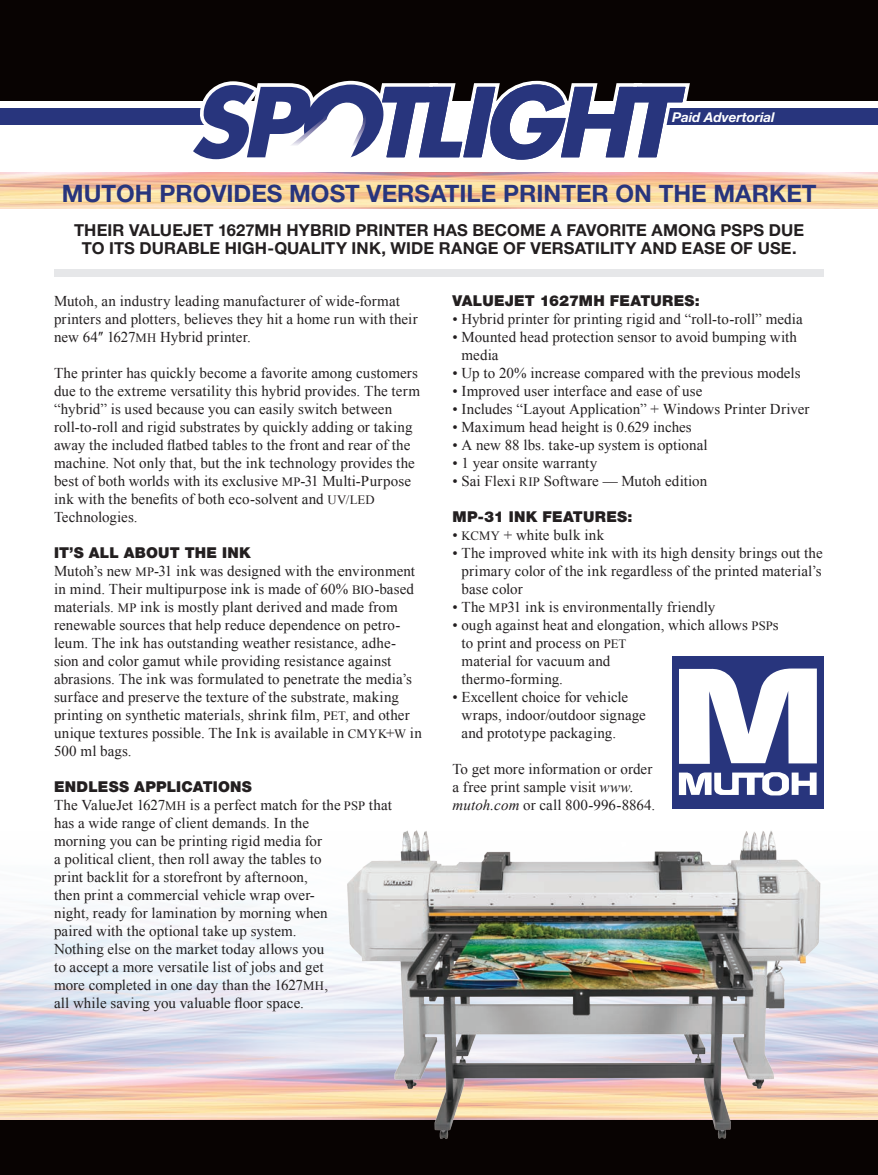
<style>
.page{position:relative;width:878px;height:1175px;background:#fff}
.page>*{position:absolute;margin:0;border:0;box-sizing:border-box;transform-origin:0 0}
.t1{font:700 24px "Helvetica Neue";color:#28357d}
.t2{font:700 16.5px "Helvetica Neue";letter-spacing:.005em;color:#231f20}
.t3{font:15px/18px "Times New Roman";letter-spacing:.005em;color:#231f20}
.t4{font:900 15px "Helvetica Neue";letter-spacing:.015em;color:#231f20}
.t5{font:italic 700 13.5px "Helvetica Neue";color:#fff}
.s1{font-size:12.75px}
.s2{font-style:italic}
</style>
<div class="page">
<div style="left:54px;top:269px;width:770px;height:8px;background:#e6e7e9"></div>
<div style="left:0;top:0;width:878px;height:100px;background:#080302"></div>
<div style="left:0;top:1120px;width:878px;height:54px;background:#080302"></div>
<div style="left:653px;top:108px;width:225px;height:17px;background:#28357d"></div>
<div style="left:0;top:108px;width:217px;height:17px;background:#28357d"></div>
<svg style="left:185px;top:80px;width:507px;height:93px"></svg>
<div style="left:672px;top:656px;width:151px;height:152px;background:#28357d"></div>
<svg style="left:679px;top:772px;width:137px;height:23px"></svg>
<svg style="left:679px;top:668px;width:137px;height:96px"></svg>
<img style="left:332px;top:830px;width:506px;height:309px">
<p class="t5" style="left:672px;top:108px;width:104px">Paid Advertorial</p>
<p class="t1" style="left:62px;top:179px;width:756px">MUTOH PROVIDES MOST VERSATILE PRINTER ON THE MARKET</p>
<p class="t2" style="left:74px;top:220px;width:731px">THEIR VALUEJET 1627MH HYBRID PRINTER HAS BECOME A FAVORITE AMONG PSPS DUE</p>
<p class="t2" style="left:82px;top:238px;width:716px">TO ITS DURABLE HIGH-QUALITY INK, WIDE RANGE OF VERSATILITY AND EASE OF USE.</p>
<p class="t3" style="left:54px;top:292px;width:365px">Mutoh, an industry leading manufacturer of wide-format printers and plotters, believes they hit a home run with their new 64ʺ 1627<span class="s1">MH</span> Hybrid printer.</p>
<p class="t3" style="left:54px;top:364px;width:367px">The printer has quickly become a favorite among customers due to the extreme versatility this hybrid provides. The term “hybrid” is used because you can easily switch between roll-to-roll and rigid substrates by quickly adding or taking away the included flatbed tables to the front and rear of the machine. Not only that, but the ink technology provides the best of both worlds with its exclusive <span class="s1">MP</span>-31 Multi-Purpose ink with the benefits of both eco-solvent and <span class="s1">UV/LED </span>Technologies.</p>
<p class="t4" style="left:54px;top:544px;width:198px">IT’S ALL ABOUT THE INK</p>
<p class="t3" style="left:54px;top:562px;width:369px">Mutoh’s new <span class="s1">MP</span>-31 ink was designed with the environment in mind. Their multipurpose ink is made of 60% <span class="s1">BIO</span>-based materials. <span class="s1">MP</span> ink is mostly plant derived and made from renewable sources that help reduce dependence on petro&shy;leum. The ink has outstanding weather resistance, adhe&shy;sion and color gamut while providing resistance against abrasions. The ink was formulated to penetrate the media’s surface and preserve the texture of the substrate, making printing on synthetic materials, shrink film, <span class="s1">PET</span>, and other unique textures possible. The Ink is available in <span class="s1">CMYK</span>+<span class="s1">W</span> in 500 ml bags.</p>
<p class="t4" style="left:54px;top:778px;width:199px">ENDLESS APPLICATIONS</p>
<p class="t3" style="left:54px;top:796px;width:339px">The ValueJet 1627<span class="s1">MH</span> is a perfect match for the <span class="s1">PSP</span> that has a wide range of client demands. In the<br>morning you can be printing rigid media for<br>a political client, then roll away the tables to<br>print backlit for a storefront by afternoon,<br>then print a commercial vehicle wrap over-<br>night, ready for lamination by morning when<br>paired with the optional take up system.<br>Nothing else on the market today allows you<br>to accept a more versatile list of jobs and get<br>more completed in one day than the 1627<span class="s1">MH</span>,<br>all while saving you valuable floor space.</p>
<p class="t4" style="left:452px;top:292px;width:249px">VALUEJET 1627MH FEATURES:</p>
<p class="t3" style="left:452px;top:310px;width:352px">• Hybrid printer for printing rigid and “roll-to-roll” media</p>
<p class="t3" style="left:461px;top:328px;width:337px;text-indent:-9px">• Mounted head protection sensor to avoid bumping with media</p>
<p class="t3" style="left:452px;top:364px;width:349px">• Up to 20% increase compared with the previous models</p>
<p class="t3" style="left:452px;top:382px;width:251px">• Improved user interface and ease of use</p>
<p class="t3" style="left:452px;top:400px;width:358px">• Includes “Layout Application” + Windows Printer Driver</p>
<p class="t3" style="left:452px;top:418px;width:241px">• Maximum head height is 0.629 inches</p>
<p class="t3" style="left:452px;top:436px;width:257px">• A new 88 lbs. take-up system is optional</p>
<p class="t3" style="left:452px;top:454px;width:146px">• 1 year onsite warranty</p>
<p class="t3" style="left:452px;top:472px;width:256px">• Sai Flexi <span class="s1">RIP</span> Software — Mutoh edition</p>
<p class="t4" style="left:452px;top:508px;width:181px">MP-31 INK FEATURES:</p>
<p class="t3" style="left:452px;top:526px;width:153px">• <span class="s1">KCMY</span> + white bulk ink</p>
<p class="t3" style="left:461px;top:544px;width:362px;text-align:justify;text-indent:-9px">• The improved white ink with its high density brings out the primary color of the ink regardless of the printed material’s base color</p>
<p class="t3" style="left:452px;top:598px;width:264px">• The <span class="s1">MP</span>31 ink is environmentally friendly</p>
<p class="t3" style="left:461px;top:616px;width:319px;text-indent:-9px">• ough against heat and elongation, which allows <span class="s1">PSP</span>s to print and process on <span class="s1">PET<br></span>material for vacuum and<br>thermo-forming.</p>
<p class="t3" style="left:461px;top:688px;width:186px;text-indent:-9px">• Excellent choice for vehicle wraps, indoor/outdoor signage and prototype packaging.</p>
<p class="t3" style="left:452px;top:760px;width:204px">To get more information or order a free print sample visit <span class="s2">www. mutoh.com</span> or call 800-996-8864.</p>
</div>
